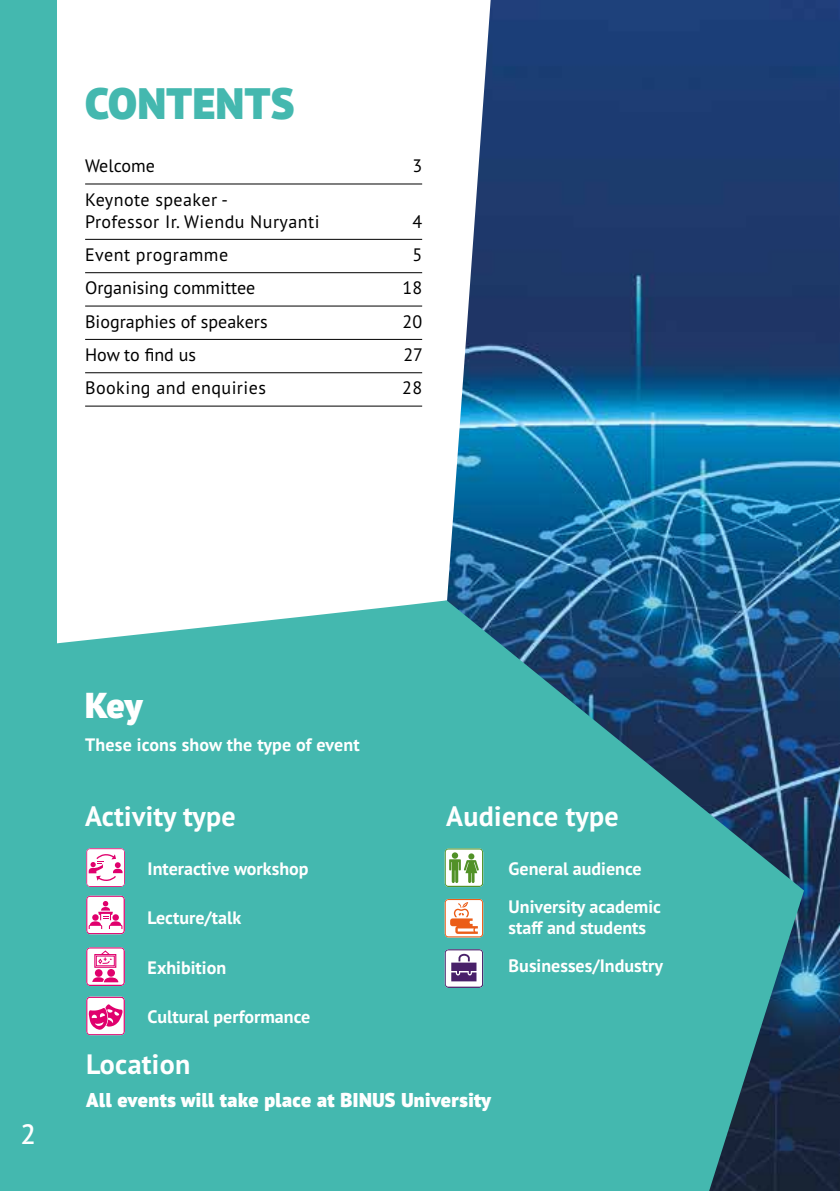
<style>
.page{position:relative;width:840px;height:1191px;background:#fff}
.page>*{position:absolute;margin:0;border:0;box-sizing:border-box;transform-origin:0 0}
.t1{font:900 44px "PT Sans Pro";letter-spacing:.015em;color:#44b8af}
.t2{font:900 36px "PT Sans Pro";color:#fff}
.t3{font:700 28px "PT Sans Pro";letter-spacing:.01em;color:#fff}
.t4{font:600 28px "PT Sans Pro";color:#fff}
.t5{font:900 20px "PT Sans Pro";letter-spacing:.025em;color:#fff}
.t6{font:700 18px/38.4px "PT Sans Pro";color:#fff}
.t7{font:18px/22px "PT Sans Pro";letter-spacing:.015em;color:#000}
</style>
<div class="page">
<img style="left:404px;top:0;width:435px;height:1191px">
<div style="left:0;top:0;width:57px;height:1191px;background:#44b8af"></div>
<svg style="left:57px;top:600px;width:746px;height:591px;background:#41a7a5"></svg>
<svg style="left:444px;top:848px;width:39px;height:39px"></svg>
<svg style="left:444px;top:899px;width:39px;height:38px"></svg>
<svg style="left:86px;top:848px;width:39px;height:39px"></svg>
<svg style="left:444px;top:949px;width:39px;height:39px"></svg>
<svg style="left:86px;top:895px;width:39px;height:39px"></svg>
<hr style="left:85px;top:183px;width:337px;height:1px;background:#000">
<hr style="left:85px;top:239px;width:337px;height:1px;background:#000">
<hr style="left:85px;top:272px;width:337px;height:1px;background:#000">
<hr style="left:85px;top:305px;width:337px;height:1px;background:#000">
<hr style="left:85px;top:339px;width:337px;height:1px;background:#000">
<hr style="left:85px;top:372px;width:337px;height:1px;background:#000">
<hr style="left:85px;top:405px;width:337px;height:1px;background:#000">
<svg style="left:86px;top:947px;width:39px;height:39px"></svg>
<div style="left:107px;top:969px;width:8px;height:7px;background:#e0006d;border-radius:50%"></div>
<svg style="left:86px;top:996px;width:39px;height:39px"></svg>
<p class="t1" style="left:85px;top:74px;width:211px">CONTENTS</p>
<p class="t7" style="left:85px;top:154px;width:71px">Welcome</p>
<p class="t7" style="left:412px;top:154px;width:11px">3</p>
<p class="t7" style="left:85px;top:188px;width:236px">Keynote speaker -<br>Professor Ir. Wiendu Nuryanti</p>
<p class="t7" style="left:412px;top:210px;width:11px">4</p>
<p class="t7" style="left:85px;top:243px;width:144px">Event programme</p>
<p class="t7" style="left:412px;top:243px;width:11px">5</p>
<p class="t7" style="left:85px;top:276px;width:171px">Organising committee</p>
<p class="t7" style="left:402px;top:276px;width:21px">18</p>
<p class="t7" style="left:85px;top:310px;width:184px">Biographies of speakers</p>
<p class="t7" style="left:402px;top:310px;width:21px">20</p>
<p class="t7" style="left:85px;top:343px;width:112px">How to find us</p>
<p class="t7" style="left:403px;top:343px;width:21px">27</p>
<p class="t7" style="left:85px;top:376px;width:182px">Booking and enquiries</p>
<p class="t7" style="left:402px;top:376px;width:22px">28</p>
<p class="t4" style="left:21px;top:1116px;width:17px">2</p>
<p class="t2" style="left:85px;top:681px;width:59px">Key</p>
<p class="t6" style="left:85px;top:725px;width:276px">These icons show the type of event</p>
<p class="t3" style="left:85px;top:798px;width:152px">Activity type</p>
<p class="t3" style="left:446px;top:798px;width:174px">Audience type</p>
<p class="t6" style="left:147px;top:849px;width:162px">Interactive workshop</p>
<p class="t6" style="left:147px;top:898px;width:95px">Lecture/talk</p>
<p class="t6" style="left:147px;top:947px;width:80px">Exhibition</p>
<p class="t6" style="left:147px;top:997px;width:164px">Cultural performance</p>
<p class="t3" style="left:86px;top:1045px;width:106px">Location</p>
<p class="t5" style="left:86px;top:1087px;width:406px">All events will take place at BINUS University</p>
<p class="t6" style="left:508px;top:849px;width:154px">General audience<br>University academic</p>
<p class="t6" style="left:508px;top:908px;width:139px">staff and students</p>
<p class="t6" style="left:508px;top:946px;width:156px">Businesses/Industry</p>
</div>
